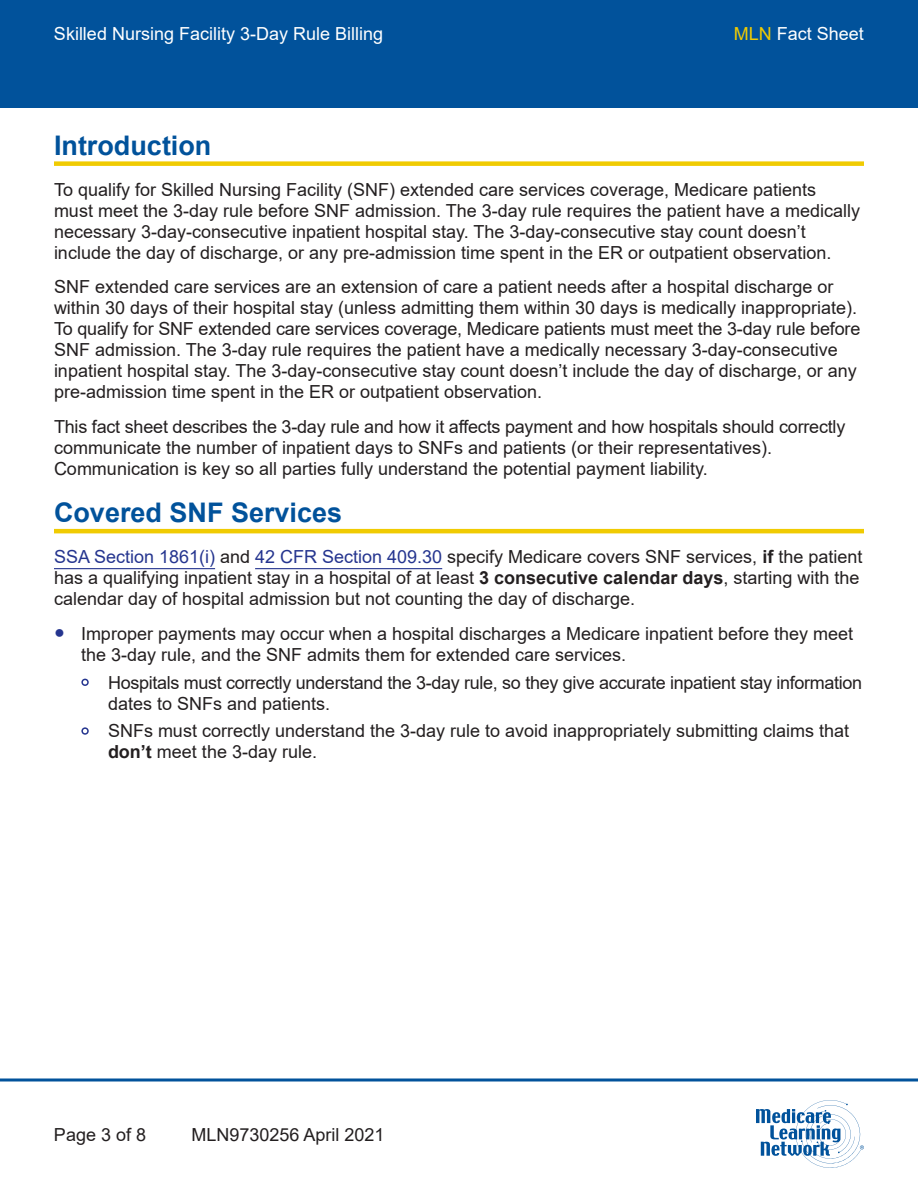
<style>
.page{position:relative;width:918px;height:1188px;background:#fff}
.page>*{position:absolute;margin:0;border:0;box-sizing:border-box;transform-origin:0 0}
.t1{font:700 27px "Arial";color:#01529b}
.t2{font:18px/21px "Arial";color:#231f20}
.t3{font:18px/21px "Arial";letter-spacing:-.02em;color:#231f20}
.t4{font:18px "Arial";color:#fff}
.s1{color:#f0cb02}
.s2{color:#25358f}
.s3{font-weight:700}
.s4{font-size:13.5px;color:#25358f}
</style>
<div class="page">
<div style="left:0;top:0;width:918px;height:108px;background:#01529b"></div>
<svg style="left:0;top:1078px;width:918px;height:4px;background:#407db3"></svg>
<svg style="left:756px;top:1100px;width:108px;height:68px"></svg>
<div style="left:54px;top:161px;width:810px;height:5px;background:#f0cb02"></div>
<hr style="left:54px;top:529px;width:810px;height:4px;background:#f0cb02">
<hr style="left:54px;top:568px;width:161px;height:1px;background:#25358f">
<hr style="left:255px;top:568px;width:187px;height:1px;background:#25358f">
<p class="t4" style="left:54px;top:21px;width:331px">Skilled Nursing Facility 3-Day Rule Billing</p>
<p class="t4" style="left:734px;top:21px;width:132px"><span class="s1">MLN</span> Fact Sheet</p>
<h2 class="t1" style="left:54px;top:126px;width:159px">Introduction</h2>
<p class="t2" style="left:54px;top:179px;width:808px">To qualify for Skilled Nursing Facility (SNF) extended care services coverage, Medicare patients<br>must meet the 3-day rule before SNF admission. The 3-day rule requires the patient have a medically necessary 3-day-consecutive inpatient hospital stay. The 3-day-consecutive stay count doesn’t include the day of discharge, or any pre-admission time spent in the ER or outpatient observation.</p>
<p class="t2" style="left:54px;top:276px;width:808px">SNF extended care services are an extension of care a patient needs after a hospital discharge or within 30 days of their hospital stay (unless admitting them within 30 days is medically inappropriate).<br>To qualify for SNF extended care services coverage, Medicare patients must meet the 3-day rule before SNF admission. The 3-day rule requires the patient have a medically necessary 3-day-consecutive inpatient hospital stay. The 3-day-consecutive stay count doesn’t include the day of discharge, or any pre-admission time spent in the ER or outpatient observation.</p>
<p class="t2" style="left:54px;top:416px;width:793px">This fact sheet describes the 3-day rule and how it affects payment and how hospitals should correctly communicate the number of inpatient days to SNFs and patients (or their representatives).<br>Communication is key so all parties fully understand the potential payment liability.</p>
<h2 class="t1" style="left:54px;top:494px;width:290px">Covered SNF Services</h2>
<p class="t2" style="left:54px;top:546px;width:810px"><span class="s2">SSA Section 1861(i)</span> and <span class="s2">42 CFR Section 409.30</span> specify Medicare covers SNF services, <span class="s3">if</span> the patient has a qualifying inpatient stay in a hospital of at least <span class="s3">3 consecutive calendar days</span>, starting with the calendar day of hospital admission but not counting the day of discharge.</p>
<p class="t2" style="left:81px;top:623px;width:774px;text-indent:-27px"><span class="s2">●</span> Improper payments may occur when a hospital discharges a Medicare inpatient before they meet the 3-day rule, and the SNF admits them for extended care services.</p>
<p class="t3" style="left:108px;top:672px;width:756px;text-indent:-27px"><span class="s4">●</span> Hospitals must correctly understand the 3-day rule, so they give accurate inpatient stay information dates to SNFs and patients.</p>
<p class="t2" style="left:108px;top:720px;width:743px;text-indent:-27px"><span class="s4">●</span> SNFs must correctly understand the 3-day rule to avoid inappropriately submitting claims that <span class="s3">don’t</span> meet the 3-day rule.</p>
<p class="t2" style="left:54px;top:1124px;width:94px">Page 3 of 8</p>
<p class="t2" style="left:192px;top:1124px;width:195px">MLN9730256 April 2021</p>
</div>
